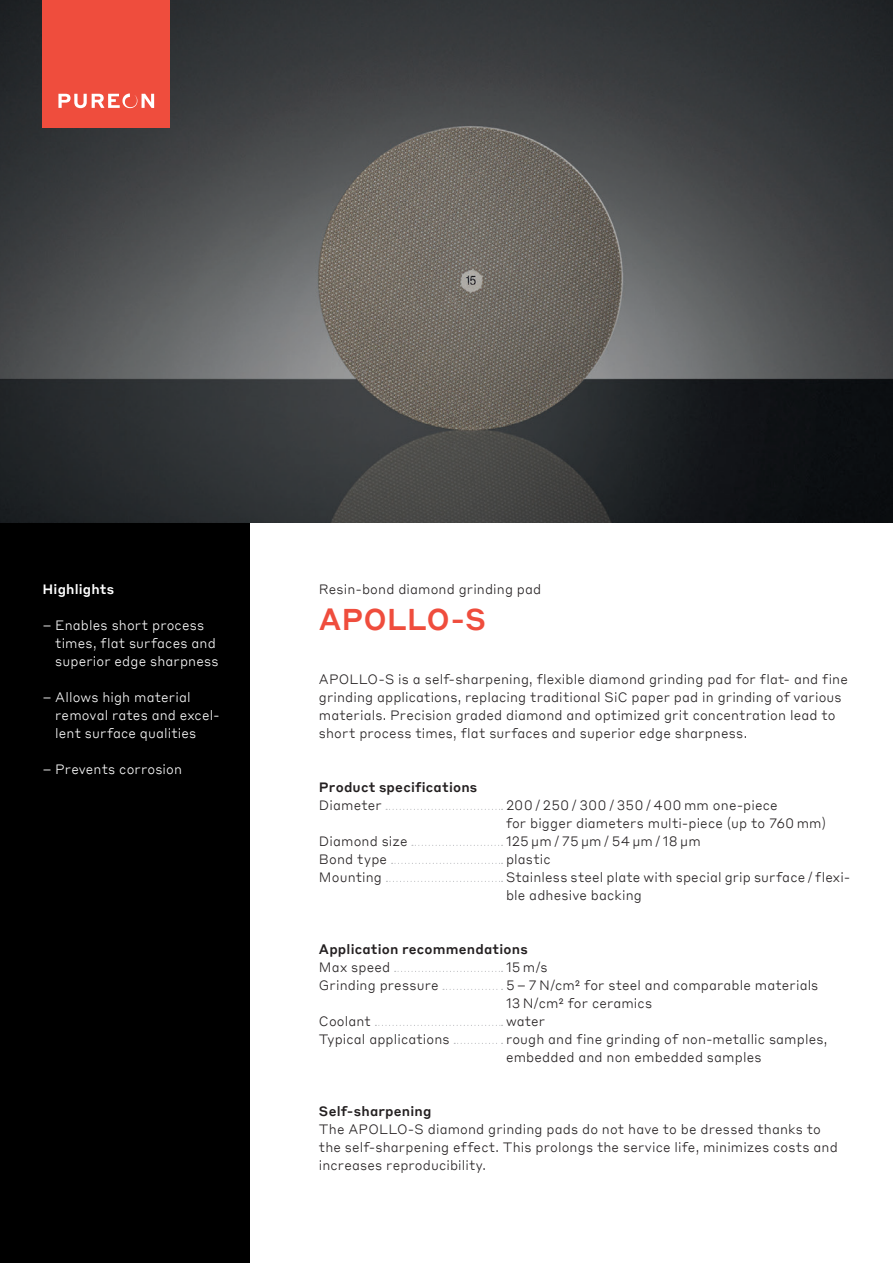
<style>
.page{position:relative;width:893px;height:1263px;background:#fff}
.page>*{position:absolute;margin:0;border:0;box-sizing:border-box;transform-origin:0 0}
._20_24_Titel_rot{font:500 30px "Styrene BTT";letter-spacing:-.005em;color:#ef4d3d}
._9_12_Text{font:300 13.5px/18px "Styrene BTT";letter-spacing:.01em;color:#231f20}
._9_12_Text_Füllzeichen{font:300 13.5px/18px "Styrene BTT";letter-spacing:.01em;color:#231f20}
.t1{font:300 13.5px/18px "Styrene BTT";letter-spacing:.01em;color:#fff}
._9_12_Titel{font:500 13.5px "Styrene BTT";letter-spacing:.015em;color:#231f20}
._9_12_Titel-2{font:500 13.5px "Styrene BTT";letter-spacing:.01em;color:#fff}
</style>
<div class="page">
<div style="left:0;top:0;width:250px;height:1263px;background:#000"></div>
<img style="left:0;top:0;width:893px;height:522px">
<div style="left:43px;top:0;width:127px;height:128px;background:#ef4d3d"></div>
<svg style="left:58px;top:94px;width:96px;height:14px"></svg>
<svg style="left:386px;top:809px;width:117px;height:1px"></svg>
<svg style="left:412px;top:845px;width:91px;height:1px"></svg>
<svg style="left:392px;top:863px;width:111px;height:1px"></svg>
<svg style="left:386px;top:881px;width:117px;height:1px"></svg>
<svg style="left:395px;top:971px;width:108px;height:1px"></svg>
<svg style="left:443px;top:989px;width:60px;height:1px"></svg>
<svg style="left:375px;top:1025px;width:128px;height:1px"></svg>
<svg style="left:454px;top:1043px;width:49px;height:1px"></svg>
<p class="_9_12_Titel-2" style="left:43px;top:578px;width:73px">Highlights</p>
<p class="t1" style="left:55px;top:615px;width:165px;text-indent:-13px">– Enables short process times, flat surfaces and superior edge sharpness</p>
<p class="t1" style="left:55px;top:687px;width:166px;text-indent:-13px">– Allows high material removal rates and excel&shy;lent surface qualities</p>
<p class="t1" style="left:43px;top:759px;width:141px">– Prevents corrosion</p>
<p class="_9_12_Text" style="left:319px;top:579px;width:224px">Resin-bond diamond grinding pad</p>
<p class="_20_24_Titel_rot" style="left:319px;top:594px;width:169px">APOLLO-S</p>
<p class="_9_12_Text" style="left:319px;top:669px;width:530px">APOLLO-S is a self-sharpening, flexible diamond grinding pad for flat- and fine grinding applications, replacing traditional SiC paper pad in grinding of various materials. Precision graded diamond and optimized grit concentration lead to short process times, flat surfaces and superior edge sharpness.</p>
<p class="_9_12_Titel" style="left:319px;top:776px;width:160px">Product specifications</p>
<p class="_9_12_Text_Füllzeichen" style="left:319px;top:795px;width:64px">Diameter</p>
<p class="_9_12_Text_Füllzeichen" style="left:506px;top:795px;width:322px">200 / 250 / 300 / 350 / 400 mm one-piece<br>for bigger diameters multi-piece (up to 760 mm)</p>
<p class="_9_12_Text_Füllzeichen" style="left:319px;top:831px;width:90px">Diamond size</p>
<p class="_9_12_Text_Füllzeichen" style="left:506px;top:831px;width:196px">125 μm / 75 μm / 54 μm / 18 μm</p>
<p class="_9_12_Text_Füllzeichen" style="left:319px;top:849px;width:70px">Bond type</p>
<p class="_9_12_Text_Füllzeichen" style="left:506px;top:849px;width:46px">plastic</p>
<p class="_9_12_Text_Füllzeichen" style="left:319px;top:867px;width:65px">Mounting</p>
<p class="_9_12_Text_Füllzeichen" style="left:506px;top:867px;width:346px">Stainless steel plate with special grip surface / flexi&shy;ble adhesive backing</p>
<p class="_9_12_Titel" style="left:319px;top:938px;width:210px">Application recommendations</p>
<p class="_9_12_Text_Füllzeichen" style="left:319px;top:957px;width:73px">Max speed</p>
<p class="_9_12_Text_Füllzeichen" style="left:506px;top:957px;width:43px">15 m/s</p>
<p class="_9_12_Text_Füllzeichen" style="left:319px;top:975px;width:121px">Grinding pressure</p>
<p class="_9_12_Text_Füllzeichen" style="left:506px;top:975px;width:314px">5 – 7 N/cm2 for steel and comparable materials<br>13 N/cm2 for ceramics</p>
<p class="_9_12_Text_Füllzeichen" style="left:319px;top:1011px;width:54px">Coolant</p>
<p class="_9_12_Text_Füllzeichen" style="left:506px;top:1011px;width:41px">water</p>
<p class="_9_12_Text_Füllzeichen" style="left:319px;top:1029px;width:132px">Typical applications</p>
<p class="_9_12_Text_Füllzeichen" style="left:506px;top:1029px;width:323px">rough and fine grinding of non-metallic samples, embedded and non embedded samples</p>
<p class="_9_12_Titel" style="left:319px;top:1100px;width:114px">Self-sharpening</p>
<p class="_9_12_Text" style="left:319px;top:1119px;width:520px">The APOLLO-S diamond grinding pads do not have to be dressed thanks to the self-sharpening effect. This prolongs the service life, minimizes costs and increases reproducibility.</p>
</div>
